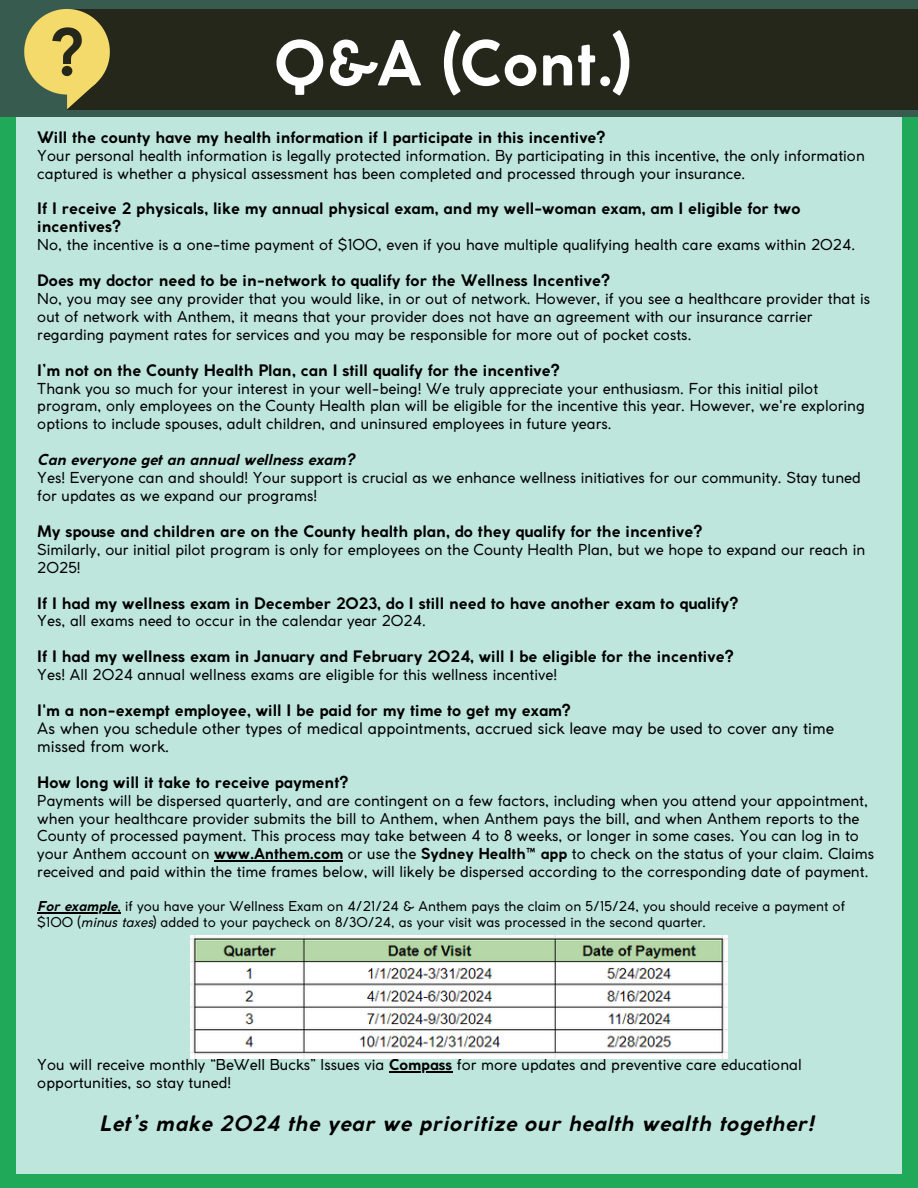
<style>
.page{position:relative;width:918px;height:1188px;background:#20a958}
.page>*{position:absolute;margin:0;border:0;box-sizing:border-box;transform-origin:0 0}
.t1{font:700 61.2px "Coco Gothic";color:#fff}
.t2{font:italic 700 21px "Coco Gothic";letter-spacing:.03em;color:#000}
.t3{font:700 15.6px/17.9px "Coco Gothic";color:#000}
.t4{font:15.6px/17.9px "Coco Gothic";color:#000}
.t5{font:15px/17.9px "Coco Gothic";color:#000}
.t6{font:italic 700 15px "Coco Gothic";color:#000}
.t7{font:13.5px/15.8px "Coco Gothic";color:#000}
.s1{font-weight:700}
.s2{font-weight:700;font-style:italic}
.s3{font-style:italic}
</style>
<div class="page">
<div style="left:16px;top:0;width:886px;height:1173px;background:#bee6dc"></div>
<hr style="left:214px;top:860px;width:129px;height:2px;background:#000">
<hr style="left:37px;top:912px;width:80px;height:1px;background:#000">
<hr style="left:389px;top:1071px;width:63px;height:1px;background:#000">
<div style="left:0;top:0;width:918px;height:116px;background:#385b4f"></div>
<div style="left:67px;top:9px;width:193px;height:100px;background:#25271b"></div>
<svg style="left:24px;top:9px;width:86px;height:100px"></svg>
<div style="left:243px;top:9px;width:252px;height:100px;background:#25271b"></div>
<div style="left:492px;top:9px;width:426px;height:100px;background:#25271b"></div>
<img style="left:191px;top:936px;width:536px;height:122px">
<h1 class="t1" style="left:274px;top:40px;width:361px">Q&amp;A (Cont.)</h1>
<p class="t3" style="left:37px;top:130px;width:570px">Will the county have my health information if I participate in this incentive?</p>
<p class="t5" style="left:37px;top:148px;width:829px">Your personal health information is legally protected information. By participating in this incentive, the only information captured is whether a physical assessment has been completed and processed through your insurance.</p>
<p class="t3" style="left:37px;top:201px;width:765px">If I receive 2 physicals, like my annual physical exam, and my well-woman exam, am I eligible for two incentives?</p>
<p class="t5" style="left:37px;top:237px;width:820px">No, the incentive is a one-time payment of $100, even if you have multiple qualifying health care exams within 2024.</p>
<p class="t3" style="left:37px;top:273px;width:574px">Does my doctor need to be in-network to qualify for the Wellness Incentive?</p>
<p class="t5" style="left:37px;top:291px;width:834px">No, you may see any provider that you would like, in or out of network. However, if you see a healthcare provider that is out of network with Anthem, it means that your provider does not have an agreement with our insurance carrier regarding payment rates for services and you may be responsible for more out of pocket costs.</p>
<p class="t3" style="left:37px;top:362px;width:524px">I’m not on the County Health Plan, can I still qualify for the incentive?</p>
<p class="t5" style="left:37px;top:381px;width:829px">Thank you so much for your interest in your well-being! We truly appreciate your enthusiasm. For this initial pilot program, only employees on the County Health plan will be eligible for the incentive this year. However, we're exploring options to include spouses, adult children, and uninsured employees in future years.</p>
<p class="t6" style="left:37px;top:454px;width:319px">Can everyone get an annual wellness exam?</p>
<p class="t5" style="left:37px;top:470px;width:825px">Yes! Everyone can and should! Your support is crucial as we enhance wellness initiatives for our community. Stay tuned for updates as we expand our programs!</p>
<p class="t3" style="left:37px;top:524px;width:667px">My spouse and children are on the County health plan, do they qualify for the incentive?</p>
<p class="t5" style="left:37px;top:542px;width:830px">Similarly, our initial pilot program is only for employees on the County Health Plan, but we hope to expand our reach in<br>2025!</p>
<p class="t3" style="left:37px;top:595px;width:703px">If I had my wellness exam in December 2023, do I still need to have another exam to qualify?</p>
<p class="t5" style="left:37px;top:613px;width:390px">Yes, all exams need to occur in the calendar year 2024.</p>
<p class="t3" style="left:37px;top:649px;width:698px">If I had my wellness exam in January and February 2024, will I be eligible for the incentive?</p>
<p class="t5" style="left:37px;top:667px;width:521px">Yes! All 2024 annual wellness exams are eligible for this wellness incentive!</p>
<p class="t3" style="left:37px;top:703px;width:535px">I'm a non-exempt employee, will I be paid for my time to get my exam?</p>
<p class="t4" style="left:37px;top:721px;width:798px">As when you schedule other types of medical appointments, accrued sick leave may be used to cover any time missed from work.</p>
<p class="t3" style="left:37px;top:775px;width:313px">How long will it take to receive payment?</p>
<p class="t5" style="left:37px;top:793px;width:838px">Payments will be dispersed quarterly, and are contingent on a few factors, including when you attend your appointment, when your healthcare provider submits the bill to Anthem, when Anthem pays the bill, and when Anthem reports to the County of processed payment. This process may take between 4 to 8 weeks, or longer in some cases. You can log in to your Anthem account on <span class="s1">www.Anthem.com</span> or use the <span class="s1">Sydney Health™ app</span> to check on the status of your claim. Claims received and paid within the time frames below, will likely be dispersed according to the corresponding date of payment.</p>
<p class="t7" style="left:37px;top:899px;width:809px"><span class="s2">For example</span>, if you have your Wellness Exam on 4/21/24 &amp; Anthem pays the claim on 5/15/24, you should receive a payment of $100 (<span class="s3">minus taxes</span>) added to your paycheck on 8/30/24, as your visit was processed in the second quarter.</p>
<p class="t5" style="left:37px;top:1057px;width:766px">You will receive monthly “BeWell Bucks” Issues via <span class="s1">Compass</span> for more updates and preventive care educational opportunities, so stay tuned!</p>
<h2 class="t2" style="left:99px;top:1116px;width:716px">Let’s make 2024 the year we prioritize our health wealth together!</h2>
</div>
